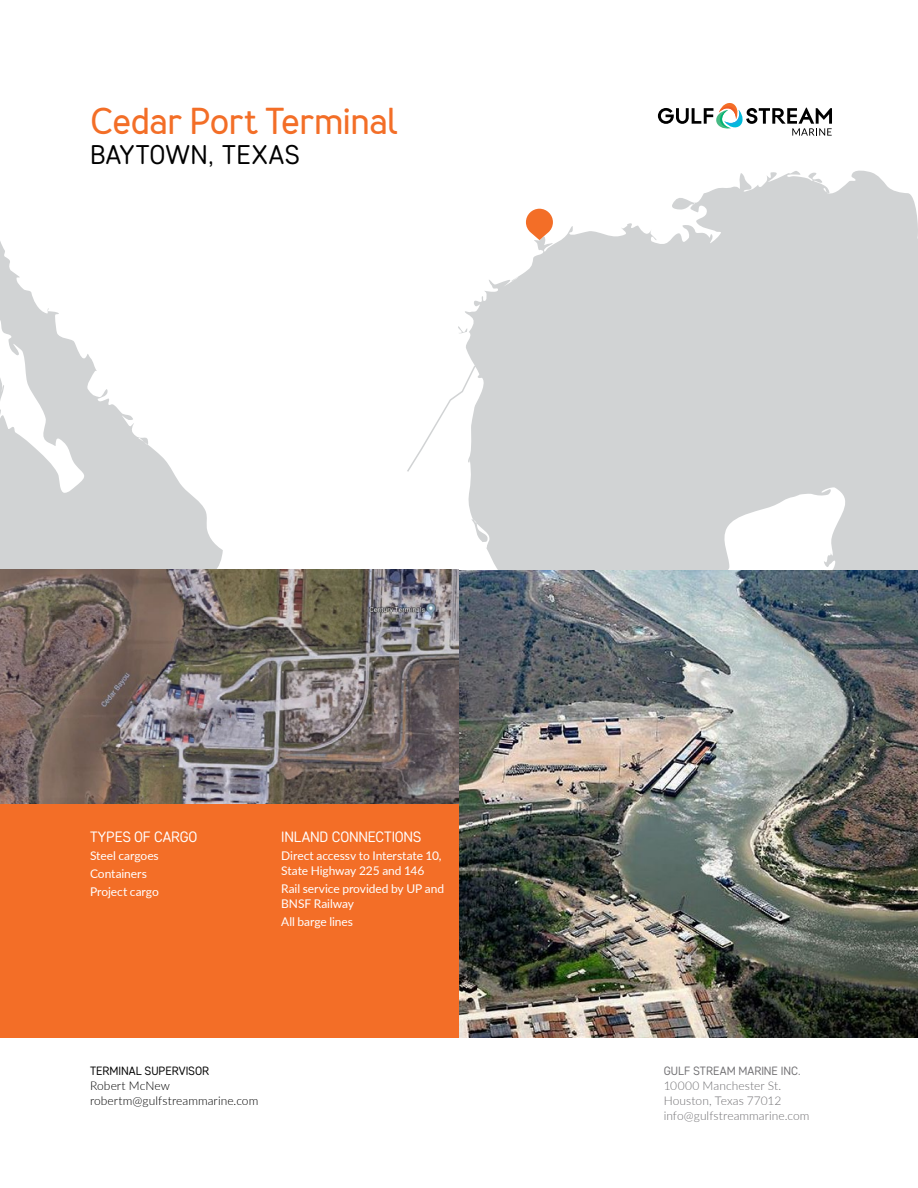
<style>
.page{position:relative;width:918px;height:1188px;background:#fff}
.page>*{position:absolute;margin:0;border:0;box-sizing:border-box;transform-origin:0 0}
.t1{font:700 37.5px "Merlo";letter-spacing:-.01em;color:#f36e27}
.t2{font:27px "Core Sans DS35";letter-spacing:.015em;color:#000}
.t3{font:15px "Core Sans DS35";letter-spacing:-.015em;color:#fff}
.t4{font:12px/18px "Lato";letter-spacing:-.005em;color:#fff}
.t5{font:300 12px/15px "Lato";letter-spacing:.005em;color:#717073}
.t6{font:300 12px/15px "Lato";letter-spacing:.005em;color:#000}
.t7{font:12px "Core Sans DS35";color:#717073}
.t8{font:12px "Core Sans DS35";letter-spacing:-.005em;color:#000}
</style>
<div class="page">
<div style="left:0;top:804px;width:918px;height:234px;background:#f36e27"></div>
<svg style="left:0;top:115px;width:918px;height:455px"></svg>
<svg style="left:474px;top:520px;width:3px;height:4px"></svg>
<svg style="left:822px;top:188px;width:5px;height:4px"></svg>
<svg style="left:407px;top:293px;width:121px;height:179px"></svg>
<svg style="left:526px;top:209px;width:27px;height:33px"></svg>
<img style="left:459px;top:570px;width:459px;height:467px">
<img style="left:0;top:570px;width:459px;height:234px">
<svg style="left:658px;top:103px;width:174px;height:33px"></svg>
<h1 class="t1" style="left:90px;top:99px;width:309px">Cedar Port Terminal</h1>
<h2 class="t2" style="left:90px;top:138px;width:211px">BAYTOWN, TEXAS</h2>
<p class="t3" style="left:90px;top:827px;width:109px">TYPES OF CARGO</p>
<p class="t4" style="left:90px;top:846px;width:70px">Steel cargoes<br>Containers<br>Project cargo</p>
<p class="t3" style="left:281px;top:827px;width:142px">INLAND CONNECTIONS</p>
<p class="t4" style="left:281px;top:847px;width:162px;line-height:15px">Direct accessv to Interstate 10,<br>State Highway 225 and 146</p>
<p class="t4" style="left:281px;top:880px;width:165px;line-height:15px">Rail service provided by UP and<br>BNSF Railway</p>
<p class="t4" style="left:281px;top:912px;width:73px">All barge lines</p>
<p class="t8" style="left:90px;top:1063px;width:121px">TERMINAL SUPERVISOR</p>
<p class="t6" style="left:90px;top:1078px;width:170px">Robert McNew robertm@gulfstreammarine.com</p>
<p class="t7" style="left:664px;top:1063px;width:139px">GULF STREAM MARINE INC.</p>
<p class="t5" style="left:664px;top:1078px;width:147px">10000 Manchester St.<br>Houston, Texas 77012 info@gulfstreammarine.com</p>
</div>
